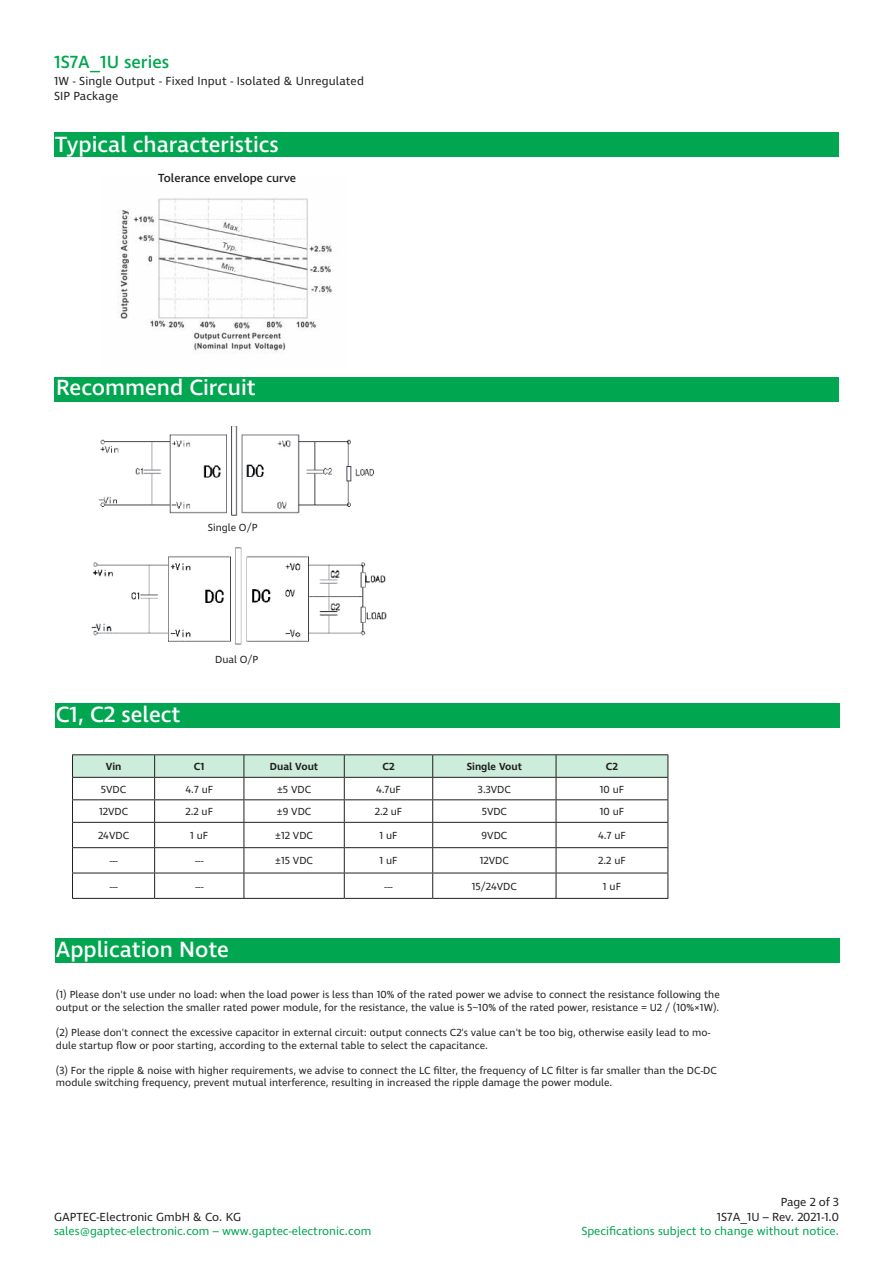
<style>
.page{position:relative;width:893px;height:1263px;background:#fff}
.page>*{position:absolute;margin:0;border:0;box-sizing:border-box;transform-origin:0 0}
.t1{font:500 22.5px "Ingra";color:#fff}
.t2{font:500 18px "Ingra";color:#00a650}
.t3{font:12px/14.4px "Ingra";letter-spacing:.005em;color:#221f1f;text-align:right}
.t4{font:12px "Ingra";color:#00a650}
.t5{font:500 12px "Ingra";color:#221f1f}
.t6{font:10.5px/12.6px "Ingra";color:#221f1f}
.t7{font:600 10.5px "Ingra";color:#221f1f}
</style>
<div class="page">
<div style="left:54px;top:377px;width:785px;height:25px;background:#00a650"></div>
<img style="left:98px;top:427px;width:276px;height:89px">
<img style="left:91px;top:547px;width:296px;height:98px">
<div style="left:55px;top:702px;width:785px;height:25px;background:#00a650"></div>
<hr style="left:72px;top:754px;width:83px;height:1px;background:#221f1f">
<hr style="left:155px;top:754px;width:89px;height:1px;background:#221f1f">
<hr style="left:244px;top:754px;width:100px;height:1px;background:#221f1f">
<hr style="left:344px;top:754px;width:89px;height:1px;background:#221f1f">
<hr style="left:433px;top:754px;width:123px;height:1px;background:#221f1f">
<hr style="left:556px;top:754px;width:112px;height:1px;background:#221f1f">
<svg style="left:72px;top:755px;width:597px;height:143px"></svg>
<hr style="left:72px;top:898px;width:83px;height:1px;background:#221f1f">
<hr style="left:155px;top:898px;width:89px;height:1px;background:#221f1f">
<hr style="left:244px;top:898px;width:100px;height:1px;background:#221f1f">
<hr style="left:344px;top:898px;width:89px;height:1px;background:#221f1f">
<hr style="left:433px;top:898px;width:123px;height:1px;background:#221f1f">
<hr style="left:556px;top:898px;width:112px;height:1px;background:#221f1f">
<div style="left:55px;top:938px;width:785px;height:24px;background:#00a650"></div>
<div style="left:54px;top:132px;width:785px;height:25px;background:#00a650"></div>
<img style="left:118px;top:198px;width:214px;height:156px">
<h2 class="t2" style="left:54px;top:55px;width:117px">1S7A_1U series</h2>
<p class="t3" style="left:54px;top:75px;width:311px;text-align:left">1W - Single Output - Fixed Input - Isolated &amp; Unregulated<br>SIP Package</p>
<h1 class="t1" style="left:55px;top:134px;width:225px">Typical characteristics</h1>
<p class="t5" style="left:158px;top:173px;width:139px">Tolerance envelope curve</p>
<h1 class="t1" style="left:56px;top:376px;width:201px">Recommend Circuit</h1>
<p class="t6" style="left:208px;top:521px;width:51px">Single O/P</p>
<p class="t6" style="left:215px;top:653px;width:45px">Dual O/P</p>
<h1 class="t1" style="left:56px;top:704px;width:126px">C1, C2 select</h1>
<p class="t7" style="left:106px;top:762px;width:17px">Vin</p>
<p class="t7" style="left:194px;top:762px;width:12px">C1</p>
<p class="t7" style="left:270px;top:762px;width:50px">Dual Vout</p>
<p class="t7" style="left:382px;top:762px;width:14px">C2</p>
<p class="t7" style="left:467px;top:762px;width:57px">Single Vout</p>
<p class="t7" style="left:606px;top:762px;width:14px">C2</p>
<p class="t6" style="left:101px;top:783px;width:27px">5VDC</p>
<p class="t6" style="left:185px;top:783px;width:29px">4.7 uF</p>
<p class="t6" style="left:277px;top:783px;width:35px">±5 VDC</p>
<p class="t6" style="left:376px;top:783px;width:26px">4.7uF</p>
<p class="t6" style="left:478px;top:783px;width:34px">3.3VDC</p>
<p class="t6" style="left:600px;top:783px;width:26px">10 uF</p>
<p class="t6" style="left:99px;top:806px;width:31px">12VDC</p>
<p class="t6" style="left:186px;top:806px;width:29px">2.2 uF</p>
<p class="t6" style="left:277px;top:806px;width:36px">±9 VDC</p>
<p class="t6" style="left:375px;top:806px;width:29px">2.2 uF</p>
<p class="t6" style="left:482px;top:806px;width:27px">5VDC</p>
<p class="t6" style="left:600px;top:806px;width:26px">10 uF</p>
<p class="t6" style="left:98px;top:830px;width:32px">24VDC</p>
<p class="t6" style="left:190px;top:830px;width:20px">1 uF</p>
<p class="t6" style="left:275px;top:830px;width:39px">±12 VDC</p>
<p class="t6" style="left:379px;top:830px;width:20px">1 uF</p>
<p class="t6" style="left:481px;top:830px;width:27px">9VDC</p>
<p class="t6" style="left:598px;top:830px;width:29px">4.7 uF</p>
<p class="t6" style="left:109px;top:855px;width:10px">---</p>
<p class="t6" style="left:195px;top:855px;width:10px">---</p>
<p class="t6" style="left:275px;top:855px;width:39px">±15 VDC</p>
<p class="t6" style="left:379px;top:855px;width:20px">1 uF</p>
<p class="t6" style="left:480px;top:855px;width:31px">12VDC</p>
<p class="t6" style="left:598px;top:855px;width:29px">2.2 uF</p>
<p class="t6" style="left:109px;top:880px;width:10px">---</p>
<p class="t6" style="left:195px;top:880px;width:10px">---</p>
<p class="t6" style="left:384px;top:880px;width:10px">---</p>
<p class="t6" style="left:472px;top:880px;width:47px">15/24VDC</p>
<p class="t6" style="left:603px;top:880px;width:20px">1 uF</p>
<h1 class="t1" style="left:56px;top:939px;width:175px">Application Note</h1>
<p class="t6" style="left:56px;top:989px;width:665px">(1) Please don't use under no load: when the load power is less than 10% of the rated power we advise to connect the resistance following the output or the selection the smaller rated power module, for the resistance, the value is 5~10% of the rated power, resistance = U2 / (10%×1W).</p>
<p class="t6" style="left:56px;top:1027px;width:656px">(2) Please don't connect the excessive capacitor in external circuit: output connects C2's value can't be too big, otherwise easily lead to mo&shy;dule startup flow or poor starting, according to the external table to select the capacitance.</p>
<p class="t6" style="left:56px;top:1064px;width:662px">(3) For the ripple &amp; noise with higher requirements, we advise to connect the LC filter, the frequency of LC filter is far smaller than the DC-DC module switching frequency, prevent mutual interference, resulting in increased the ripple damage the power module.</p>
<p class="t3" style="left:54px;top:1210px;width:189px">GAPTEC-Electronic GmbH &amp; Co. KG</p>
<p class="t4" style="left:54px;top:1225px;width:319px">sales@gaptec-electronic.com – www.gaptec-electronic.com</p>
<p class="t3" style="left:717px;top:1195px;width:124px">Page 2 of 3<br>1S7A_1U – Rev. 2021-1.0</p>
<p class="t4" style="left:581px;top:1225px;width:259px">Specifications subject to change without notice.</p>
</div>
